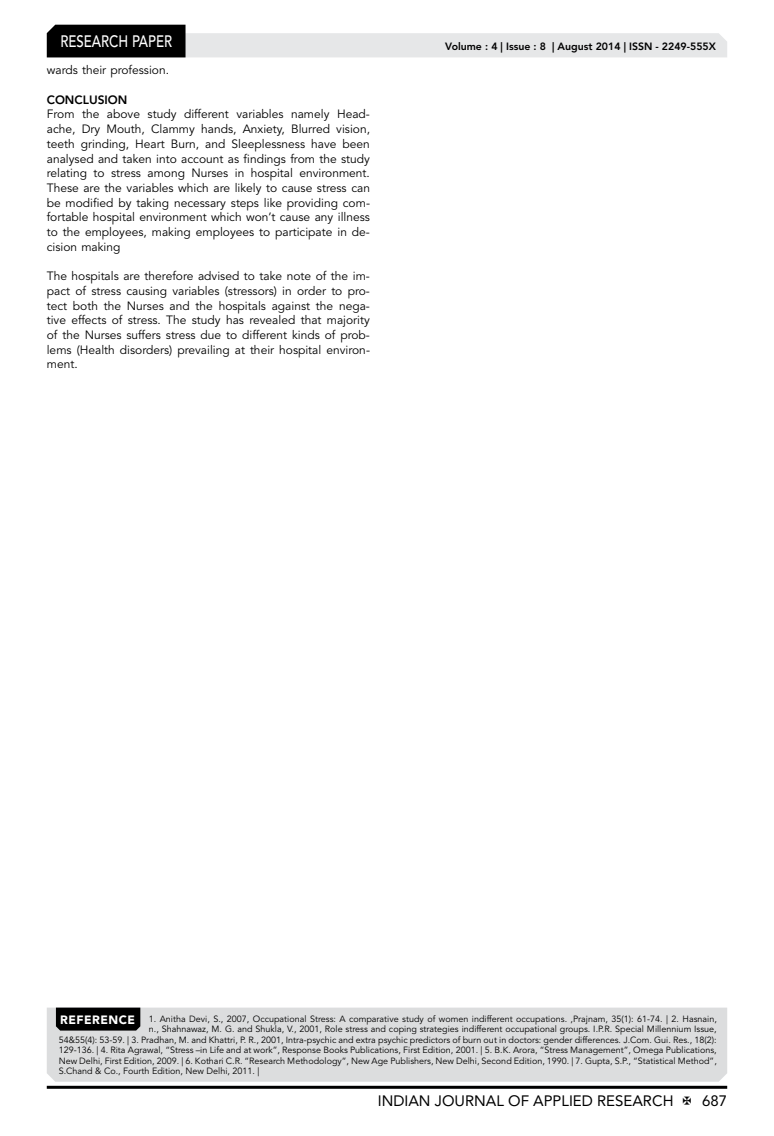
<style>
.page{position:relative;width:774px;height:1136px;background:#fff}
.page>*{position:absolute;margin:0;border:0;box-sizing:border-box;transform-origin:0 0}
.t1{font:500 16.5px "Avenir LT Std";color:#fff;scale:.8 1}
.t2{font:15px "Avenir LT Std";color:#000}
.t3{font:12px/14.7px "Avenir LT Std";color:#000;text-align:justify}
.t4{font:800 12px "Avenir LT Std";color:#000}
.t5{font:800 10.5px "Avenir LT Std";color:#000}
.t6{font:9px "Avenir LT Std";color:#000}
.s1{font-weight:900;font-size:12px;color:#fff}
</style>
<div class="page">
<hr style="left:47px;top:1085px;width:680px;height:3px;background:#000">
<svg style="left:47px;top:25px;width:680px;height:32px"></svg>
<div style="left:47px;top:1007px;width:680px;height:74px;background:#dcddde"></div>
<div style="left:56px;top:1007px;width:84px;height:23px;background:#000"></div>
<h1 class="t1" style="left:60px;top:32px;width:139px">RESEARCH PAPER</h1>
<p class="t3" style="left:47px;top:63px;width:124px">wards their profession.</p>
<p class="t4" style="left:47px;top:92px;width:82px">CONCLUSION</p>
<p class="t3" style="left:47px;top:107px;width:325px">From the above study different variables namely Head&shy;ache, Dry Mouth, Clammy hands, Anxiety, Blurred vision, teeth grinding, Heart Burn, and Sleeplessness have been analysed and taken into account as findings from the study relating to stress among Nurses in hospital environment.<br>These are the variables which are likely to cause stress can be modified by taking necessary steps like providing com&shy;fortable hospital environment which won’t cause any illness to the employees, making employees to participate in de&shy;cision making</p>
<p class="t3" style="left:47px;top:269px;width:325px">The hospitals are therefore advised to take note of the im&shy;pact of stress causing variables (stressors) in order to pro&shy;tect both the Nurses and the hospitals against the nega&shy;tive effects of stress. The study has revealed that majority of the Nurses suffers stress due to different kinds of prob&shy;lems (Health disorders) prevailing at their hospital environ&shy;ment.</p>
<p class="t5" style="left:445px;top:41px;width:272px">Volume : 4 | Issue : 8 | August 2014 | ISSN - 2249-555X</p>
<p class="t6" style="left:60px;top:1013px;width:658px"><span class="s1">REFERENCE</span> 1. Anitha Devi, S., 2007, Occupational Stress: A comparative study of women indifferent occupations. ,Prajnam, 35(1): 61-74. | 2. Hasnain,</p>
<p class="t6" style="left:149px;top:1023px;width:569px">n., Shahnawaz, M. G. and Shukla, V., 2001, Role stress and coping strategies indifferent occupational groups. I.P.R. Special Millennium Issue,</p>
<p class="t6" style="left:59px;top:1034px;width:659px">54&amp;55(4): 53-59. | 3. Pradhan, M. and Khattri, P. R., 2001, Intra-psychic and extra psychic predictors of burn out in doctors: gender differences. J.Com. Gui. Res., 18(2):</p>
<p class="t6" style="left:59px;top:1044px;width:659px">129-136. | 4. Rita Agrawal, “Stress –in Life and at work”, Response Books Publications, First Edition, 2001. | 5. B.K. Arora, “Stress Management”, Omega Publications,</p>
<p class="t6" style="left:59px;top:1055px;width:660px">New Delhi, First Edition, 2009. | 6. Kothari C.R. “Research Methodology”, New Age Publishers, New Delhi, Second Edition, 1990. | 7. Gupta, S.P., “Statistical Method”,</p>
<p class="t6" style="left:59px;top:1065px;width:202px">S.Chand &amp; Co., Fourth Edition, New Delhi, 2011. |</p>
<p class="t2" style="left:378px;top:1091px;width:297px">INDIAN JOURNAL OF APPLIED RESEARCH</p>
<p class="t2" style="left:702px;top:1091px;width:27px">687</p>
</div>
